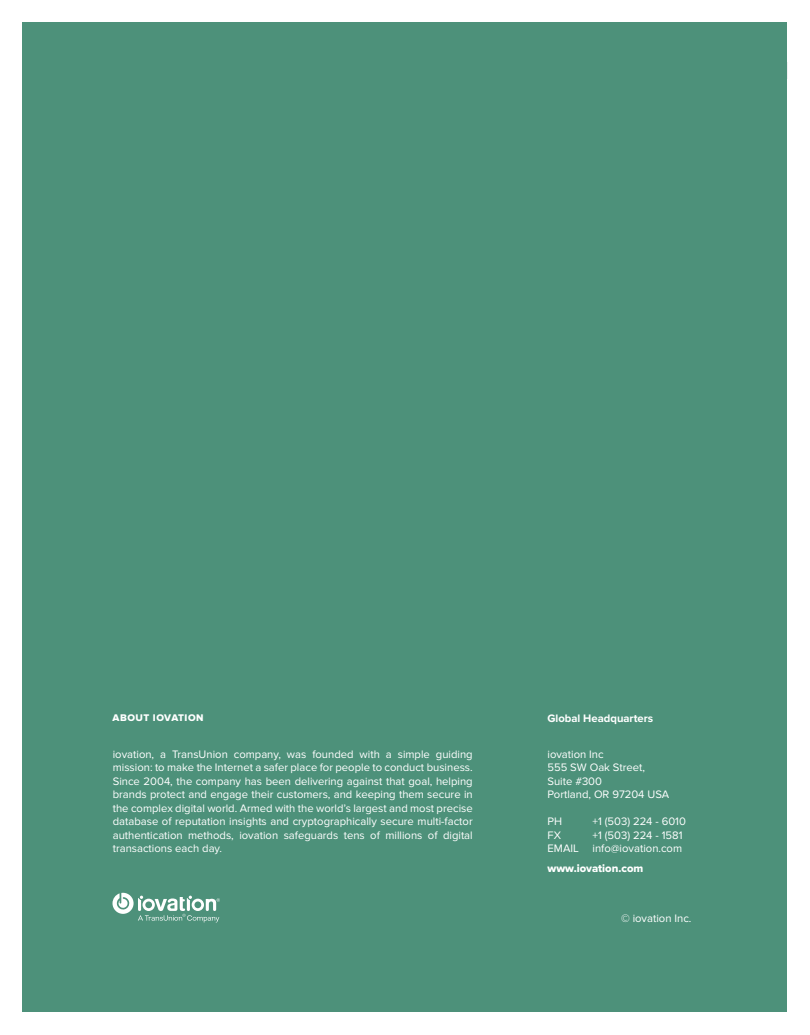
<style>
.page{position:relative;width:810px;height:1035px;background:#fff}
.page>*{position:absolute;margin:0;border:0;box-sizing:border-box;transform-origin:0 0}
.t1{font:11.25px/13.5px "Proxima Nova";color:#fff;text-align:justify}
.t2{font:700 11.25px "Proxima Nova";color:#fff}
.t3{font:11.25px "Proxima Nova Extrabld";color:#fff}
.t4{font:10px "Proxima Nova Extrabld";letter-spacing:.05em;color:#fff}
</style>
<div class="page">
<div style="left:22px;top:22px;width:766px;height:990px;background:#4d917a"></div>
<svg style="left:112px;top:893px;width:108px;height:30px"></svg>
<p class="t4" style="left:113px;top:712px;width:93px">ABOUT IOVATION</p>
<p class="t2" style="left:548px;top:711px;width:107px">Global Headquarters</p>
<p class="t1" style="left:548px;top:748px;width:58px">iovation Inc</p>
<p class="t1" style="left:548px;top:761px;width:99px">555 SW Oak Street,<br>Suite #300</p>
<p class="t1" style="left:548px;top:788px;width:123px">Portland, OR 97204 USA</p>
<p class="t1" style="left:548px;top:815px;width:16px">PH</p>
<p class="t1" style="left:592px;top:815px;width:95px">+1 (503) 224 - 6010</p>
<p class="t1" style="left:548px;top:829px;width:15px">FX</p>
<p class="t1" style="left:592px;top:829px;width:92px">+1 (503) 224 - 1581</p>
<p class="t1" style="left:548px;top:842px;width:136px">EMAIL info@iovation.com</p>
<p class="t1" style="left:113px;top:748px;width:362px">iovation, a TransUnion company, was founded with a simple guiding mission: to make the Internet a safer place for people to conduct business.<br>Since 2004, the company has been delivering against that goal, helping brands protect and engage their customers, and keeping them secure in the complex digital world. Armed with the world’s largest and most precise database of reputation insights and cryptographically secure multi-factor authentication methods, iovation safeguards tens of millions of digital transactions each day.</p>
<p class="t3" style="left:548px;top:862px;width:97px">www.iovation.com</p>
<p class="t1" style="left:621px;top:912px;width:72px">© iovation Inc.</p>
</div>
